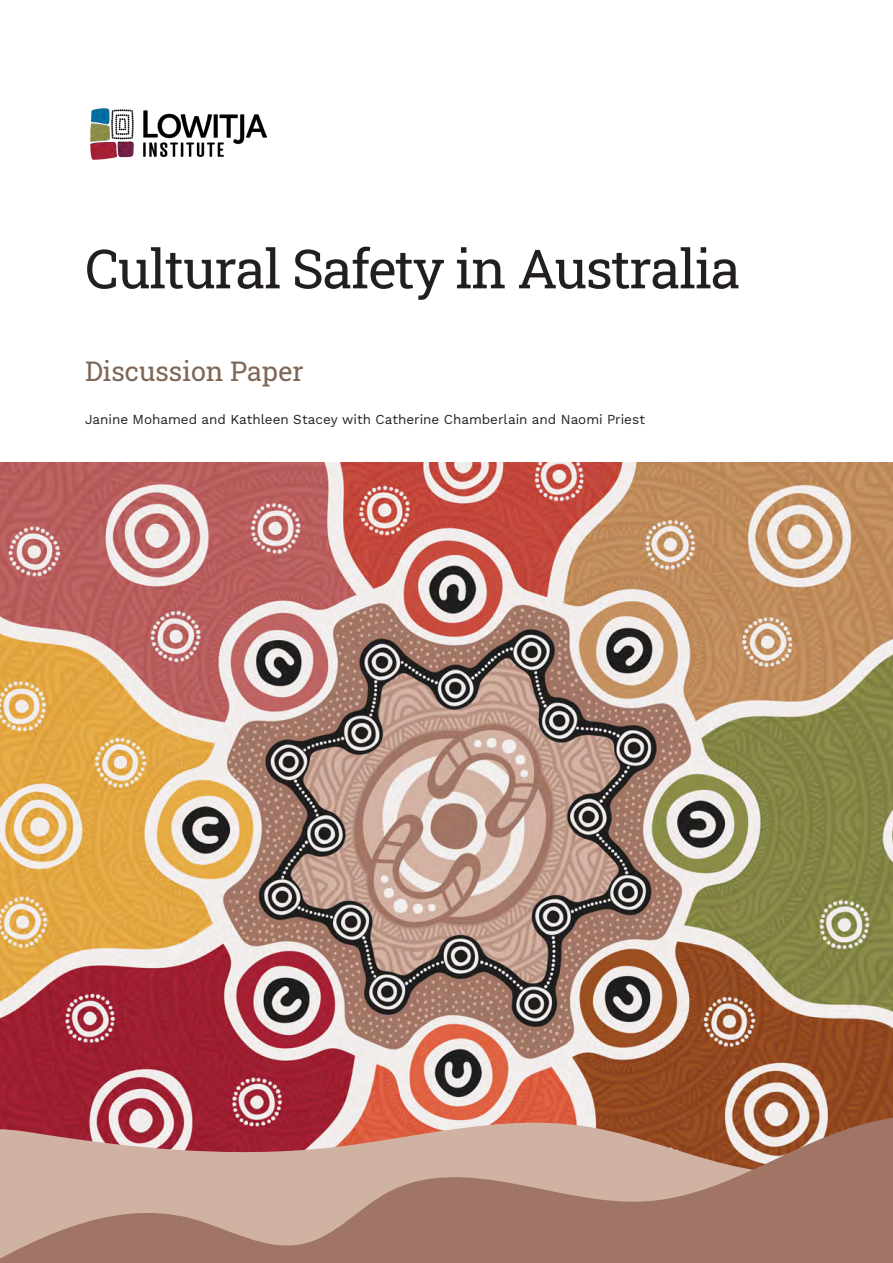
<style>
.page{position:relative;width:893px;height:1263px;background:#fff}
.page>*{position:absolute;margin:0;border:0;box-sizing:border-box;transform-origin:0 0}
.H1_-_31_33pt_Light{font:54px "Roboto Slab";letter-spacing:-.025em;color:#231f20}
.H2_-_18_22pt_Light{font:27px "Roboto Slab";color:#7e6756}
.Body_Text_Plain{font:13.5px "Work Sans";color:#231f20}
</style>
<div class="page">
<img style="left:91px;top:109px;width:175px;height:51px">
<img style="left:0;top:462px;width:893px;height:639px">
<svg style="left:0;top:1101px;width:893px;height:162px;background:#b78678"></svg>
<h1 class="H1_-_31_33pt_Light" style="left:85px;top:232px;width:657px">Cultural Safety in Australia</h1>
<p class="H2_-_18_22pt_Light" style="left:85px;top:353px;width:220px">Discussion Paper</p>
<p class="Body_Text_Plain" style="left:85px;top:409px;width:561px">Janine Mohamed and Kathleen Stacey with Catherine Chamberlain and Naomi Priest</p>
</div>
